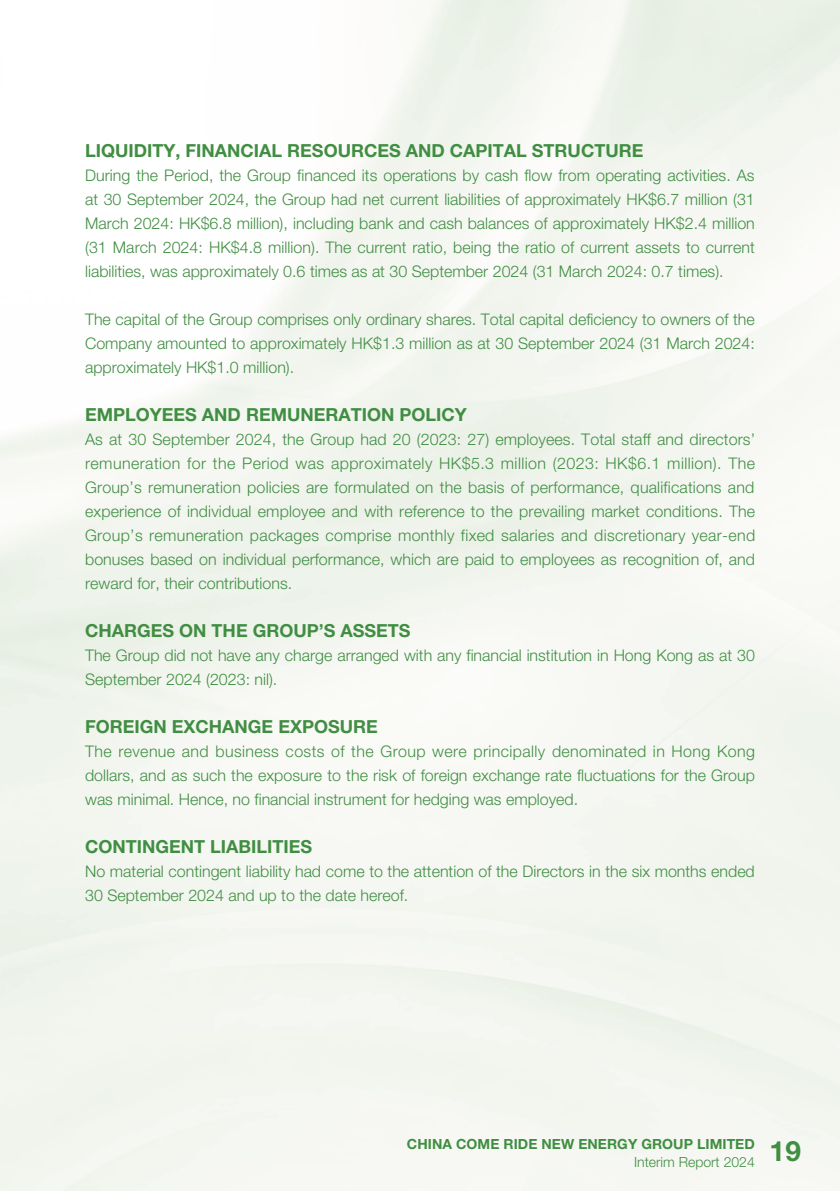
<style>
.page{position:relative;width:840px;height:1191px;background:#fff}
.page>*{position:absolute;margin:0;border:0;box-sizing:border-box;transform-origin:0 0}
.t1{font:700 28px "Helvetica Neue LT Std";color:#408e42}
.t2{font:700 18px "Helvetica Neue LT Std";color:#408e42}
.t3{font:300 16px/24px "Helvetica Neue LT Std";color:#408e42;text-align:justify}
.t4{font:700 14px "Helvetica Neue LT Std";letter-spacing:.005em;color:#408e42}
.t5{font:300 14px "Helvetica Neue LT Std";color:#408e42}
</style>
<div class="page">
<p class="t2" style="left:85px;top:139px;width:559px">LIQUIDITY, FINANCIAL RESOURCES AND CAPITAL STRUCTURE</p>
<p class="t3" style="left:85px;top:163px;width:670px">During the Period, the Group financed its operations by cash flow from operating activities. As at 30 September 2024, the Group had net current liabilities of approximately HK$6.7 million (31<br>March 2024: HK$6.8 million), including bank and cash balances of approximately HK$2.4 million (31 March 2024: HK$4.8 million). The current ratio, being the ratio of current assets to current liabilities, was approximately 0.6 times as at 30 September 2024 (31 March 2024: 0.7 times).</p>
<p class="t3" style="left:85px;top:307px;width:671px">The capital of the Group comprises only ordinary shares. Total capital deficiency to owners of the Company amounted to approximately HK$1.3 million as at 30 September 2024 (31 March 2024: approximately HK$1.0 million).</p>
<p class="t2" style="left:85px;top:403px;width:383px">EMPLOYEES AND REMUNERATION POLICY</p>
<p class="t3" style="left:85px;top:427px;width:671px">As at 30 September 2024, the Group had 20 (2023: 27) employees. Total staff and directors’ remuneration for the Period was approximately HK$5.3 million (2023: HK$6.1 million). The Group’s remuneration policies are formulated on the basis of performance, qualifications and experience of individual employee and with reference to the prevailing market conditions. The Group’s remuneration packages comprise monthly fixed salaries and discretionary year-end bonuses based on individual performance, which are paid to employees as recognition of, and reward for, their contributions.</p>
<p class="t2" style="left:85px;top:619px;width:327px">CHARGES ON THE GROUP’S ASSETS</p>
<p class="t3" style="left:85px;top:643px;width:671px">The Group did not have any charge arranged with any financial institution in Hong Kong as at 30<br>September 2024 (2023: nil).</p>
<p class="t2" style="left:85px;top:715px;width:294px">FOREIGN EXCHANGE EXPOSURE</p>
<p class="t3" style="left:85px;top:739px;width:671px">The revenue and business costs of the Group were principally denominated in Hong Kong dollars, and as such the exposure to the risk of foreign exchange rate fluctuations for the Group was minimal. Hence, no financial instrument for hedging was employed.</p>
<p class="t2" style="left:85px;top:835px;width:228px">CONTINGENT LIABILITIES</p>
<p class="t3" style="left:85px;top:859px;width:670px">No material contingent liability had come to the attention of the Directors in the six months ended<br>30 September 2024 and up to the date hereof.</p>
<p class="t4" style="left:407px;top:1135px;width:349px">CHINA COME RIDE NEW ENERGY GROUP LIMITED</p>
<p class="t5" style="left:633px;top:1153px;width:122px">Interim Report 2024</p>
<h1 class="t1" style="left:769px;top:1133px;width:33px">19</h1>
</div>
